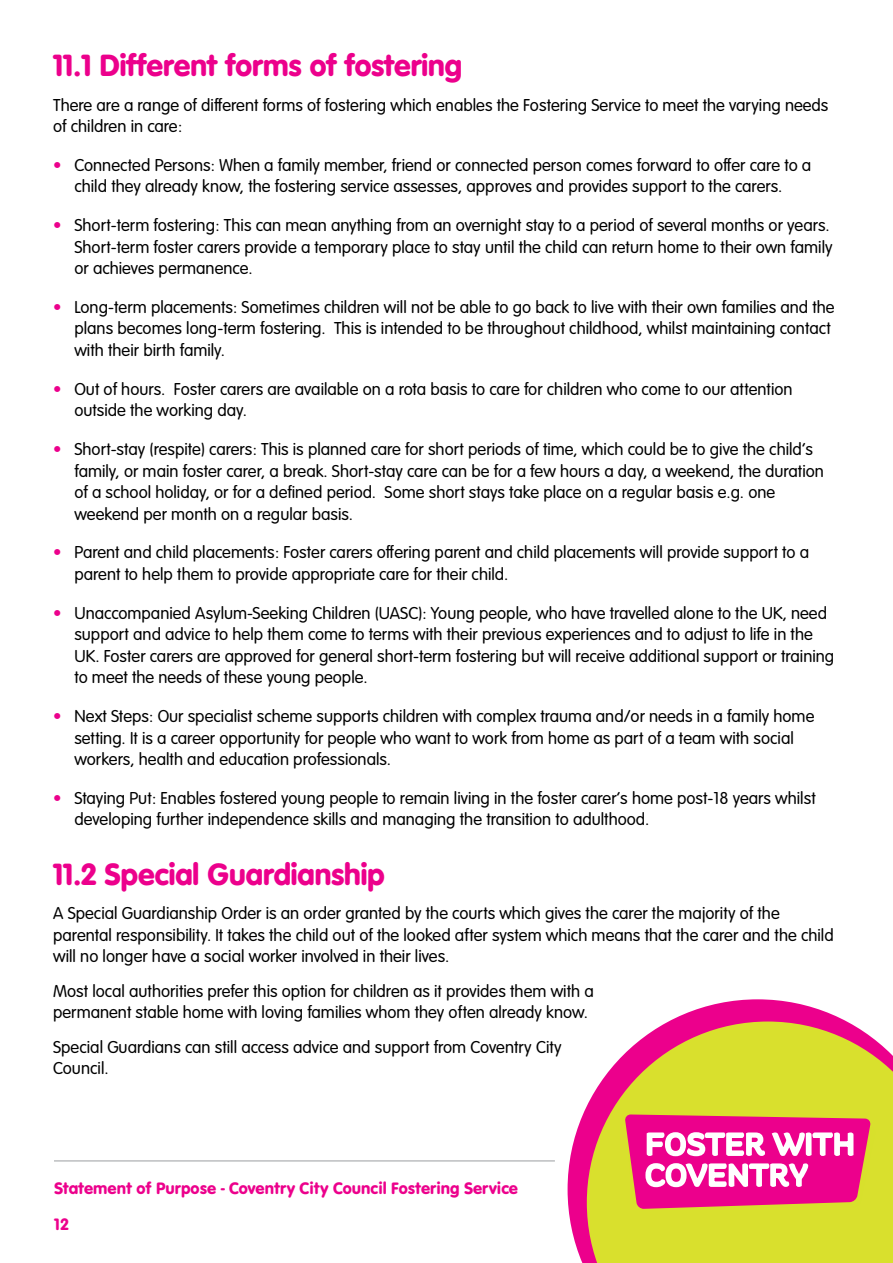
<style>
.page{position:relative;width:893px;height:1263px;background:#fff}
.page>*{position:absolute;margin:0;border:0;box-sizing:border-box;transform-origin:0 0}
.t1{font:900 30px "VAG Rounded Std";color:#ec008c}
.t2{font:28.65px "St Ryde";letter-spacing:.02em;color:#fff;scale:1.06 1}
.t3{font:300 18px/21.6px "VAG Rundschrift D";color:#000}
.t4{font:17.25px "VAG Rundschrift D";color:#ec008c}
.s1{color:#ec008c}
</style>
<div class="page">
<svg style="left:568px;top:999px;width:278px;height:264px"></svg>
<svg style="left:587px;top:1021px;width:306px;height:242px;background:#dec747"></svg>
<svg style="left:625px;top:1111px;width:250px;height:98px;background:#e8227d"></svg>
<hr style="left:54px;top:1160px;width:501px;height:2px;background:#bcbec0">
<h1 class="t1" style="left:53px;top:48px;width:410px">11.1 Different forms of fostering</h1>
<p class="t3" style="left:53px;top:94px;width:777px">There are a range of different forms of fostering which enables the Fostering Service to meet the varying needs of children in care:</p>
<p class="t3" style="left:53px;top:155px;width:760px;text-align:center"><span class="s1">•</span> Connected Persons: When a family member, friend or connected person comes forward to offer care to a child they already know, the fostering service assesses, approves and provides support to the carers.</p>
<p class="t3" style="left:74px;top:215px;width:760px;text-indent:-21px"><span class="s1">•</span> Short-term fostering: This can mean anything from an overnight stay to a period of several months or years.<br>Short-term foster carers provide a temporary place to stay until the child can return home to their own family or achieves permanence.</p>
<p class="t3" style="left:74px;top:297px;width:762px;text-indent:-21px"><span class="s1">•</span> Long-term placements: Sometimes children will not be able to go back to live with their own families and the plans becomes long-term fostering. This is intended to be throughout childhood, whilst maintaining contact with their birth family.</p>
<p class="t3" style="left:74px;top:378px;width:720px;text-indent:-21px"><span class="s1">•</span> Out of hours. Foster carers are available on a rota basis to care for children who come to our attention outside the working day.</p>
<p class="t3" style="left:74px;top:439px;width:751px;text-indent:-21px"><span class="s1">•</span> Short-stay (respite) carers: This is planned care for short periods of time, which could be to give the child’s family, or main foster carer, a break. Short-stay care can be for a few hours a day, a weekend, the duration of a school holiday, or for a defined period. Some short stays take place on a regular basis e.g. one weekend per month on a regular basis.</p>
<p class="t3" style="left:74px;top:542px;width:736px;text-indent:-21px"><span class="s1">•</span> Parent and child placements: Foster carers offering parent and child placements will provide support to a parent to help them to provide appropriate care for their child.</p>
<p class="t3" style="left:74px;top:602px;width:761px;text-indent:-21px"><span class="s1">•</span> Unaccompanied Asylum-Seeking Children (UASC): Young people, who have travelled alone to the UK, need support and advice to help them come to terms with their previous experiences and to adjust to life in the UK. Foster carers are approved for general short-term fostering but will receive additional support or training to meet the needs of these young people.</p>
<p class="t3" style="left:74px;top:706px;width:741px;text-indent:-21px"><span class="s1">•</span> Next Steps: Our specialist scheme supports children with complex trauma and/or needs in a family home setting. It is a career opportunity for people who want to work from home as part of a team with social workers, health and education professionals.</p>
<p class="t3" style="left:74px;top:787px;width:743px;text-indent:-21px"><span class="s1">•</span> Staying Put: Enables fostered young people to remain living in the foster carer’s home post-18 years whilst developing further independence skills and managing the transition to adulthood.</p>
<h1 class="t1" style="left:53px;top:856px;width:333px">11.2 Special Guardianship</h1>
<p class="t3" style="left:53px;top:903px;width:782px">A Special Guardianship Order is an order granted by the courts which gives the carer the majority of the parental responsibility. It takes the child out of the looked after system which means that the carer and the child will no longer have a social worker involved in their lives.</p>
<p class="t3" style="left:53px;top:980px;width:542px">Most local authorities prefer this option for children as it provides them with a permanent stable home with loving families whom they often already know.</p>
<p class="t3" style="left:53px;top:1036px;width:510px">Special Guardians can still access advice and support from Coventry City<br>Council.</p>
<p class="t4" style="left:54px;top:1178px;width:466px">Statement of Purpose - Coventry City Council Fostering Service</p>
<p class="t4" style="left:54px;top:1214px;width:17px">12</p>
<h2 class="t2" style="left:645px;top:1127px;width:199px">FOSTER WITH</h2>
<h2 class="t2" style="left:645px;top:1158px;width:155px">COVENTRY</h2>
</div>
